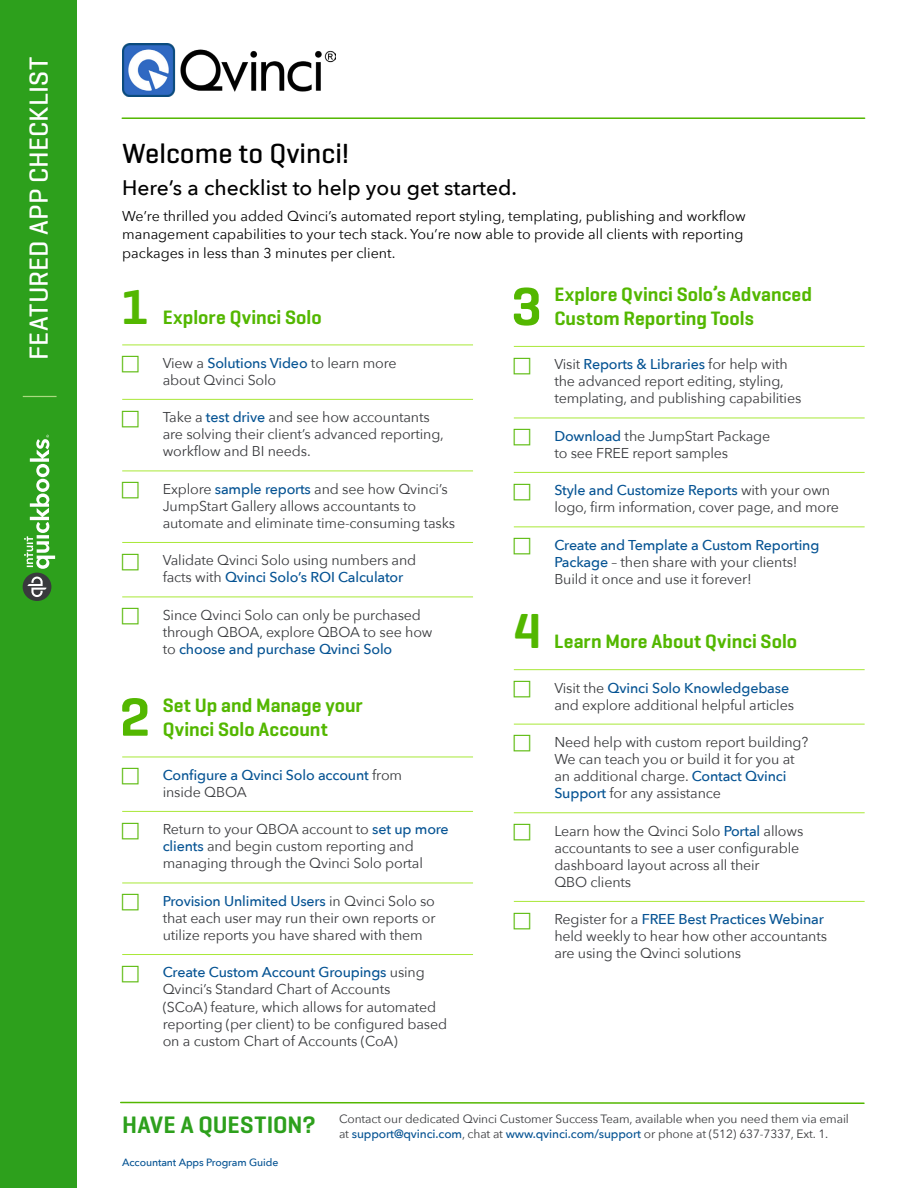
<style>
.page{position:relative;width:918px;height:1188px;background:#fff}
.page>*{position:absolute;margin:0;border:0;box-sizing:border-box;transform-origin:0 0}
.t1{font:600 54.75px "Geogrotesque";color:#53b700}
.t2{font:600 49.5px "Geogrotesque";color:#53b700}
.t3{font:500 28.5px "Geogrotesque";color:#000}
.t4{font:500 27px "Geogrotesque";letter-spacing:.005em;color:#fff}
.t5{font:600 24px "Geogrotesque";letter-spacing:.005em;color:#2da01c}
.t6{font:500 21px "Avenir Next";color:#000}
.t7{font:600 19.5px/24px "Geogrotesque";color:#53b700}
.t8{font:14.25px/17.1px "Avenir Next";letter-spacing:-.01em;color:#393a3d}
.t9{font:14.25px/18.8px "Avenir Next";color:#000}
.t10{font:500 14.25px/17.1px "Avenir Next";letter-spacing:-.01em;color:#055393}
.t11{font:12px/14.4px "Avenir Next";letter-spacing:-.01em;color:#393a3d}
.t12{font:500 10.5px "Avenir Next";letter-spacing:-.01em;color:#055393}
.s1{font-weight:500;color:#055393}
.s2{font-weight:400;color:#393a3d}
</style>
<div class="page">
<div style="left:0;top:0;width:77px;height:1188px;background:#2da01c"></div>
<div style="left:23px;top:573px;width:28px;height:28px;background:#393a3d;border-radius:50%"></div>
<svg style="left:28px;top:577px;width:18px;height:20px"></svg>
<svg style="left:24px;top:435px;width:31px;height:134px"></svg>
<svg style="left:120px;top:1101px;width:745px;height:3px"></svg>
<hr style="left:23px;top:396px;width:34px;height:1px;background:#a9db80">
<hr style="left:122px;top:345px;width:351px;height:1px;background:#a9e838">
<hr style="left:122px;top:399px;width:351px;height:1px;background:#a9e838">
<hr style="left:122px;top:471px;width:351px;height:1px;background:#a9e838">
<hr style="left:122px;top:542px;width:351px;height:1px;background:#a9e838">
<hr style="left:122px;top:597px;width:351px;height:1px;background:#a9e838">
<hr style="left:122px;top:757px;width:351px;height:1px;background:#a9e838">
<hr style="left:122px;top:811px;width:351px;height:1px;background:#a9e838">
<hr style="left:122px;top:883px;width:351px;height:1px;background:#a9e838">
<hr style="left:122px;top:954px;width:351px;height:1px;background:#a9e838">
<hr style="left:514px;top:346px;width:351px;height:1px;background:#a9e838">
<hr style="left:514px;top:418px;width:351px;height:1px;background:#a9e838">
<hr style="left:514px;top:472px;width:351px;height:1px;background:#a9e838">
<hr style="left:514px;top:527px;width:351px;height:1px;background:#a9e838">
<hr style="left:514px;top:669px;width:351px;height:1px;background:#a9e838">
<hr style="left:514px;top:724px;width:351px;height:1px;background:#a9e838">
<hr style="left:514px;top:813px;width:351px;height:1px;background:#a9e838">
<hr style="left:514px;top:901px;width:351px;height:1px;background:#a9e838">
<hr style="left:122px;top:117px;width:743px;height:2px;background:#53b700">
<img style="left:122px;top:44px;width:214px;height:53px">
<h3 class="t4" style="left:22px;top:360px;width:305px;rotate:-90deg">FEATURED APP CHECKLIST</h3>
<h3 class="t3" style="left:122px;top:136px;width:228px">Welcome to Qvinci!</h3>
<h3 class="t6" style="left:122px;top:170px;width:396px">Here’s a checklist to help you get started.</h3>
<p class="t9" style="left:122px;top:206px;width:625px">We’re thrilled you added Qvinci’s automated report styling, templating, publishing and workflow management capabilities to your tech stack. You’re now able to provide all clients with reporting packages in less than 3 minutes per client.</p>
<h2 class="t2" style="left:122px;top:276px;width:27px">1</h2>
<h3 class="t7" style="left:163px;top:305px;width:160px">Explore Qvinci Solo</h3>
<p class="t8" style="left:163px;top:354px;width:235px">View a <span class="s1">Solutions Video</span> to learn more about Qvinci Solo</p>
<p class="t8" style="left:163px;top:408px;width:283px">Take a <span class="s1">test drive</span> and see how accountants are solving their client’s advanced reporting, workflow and BI needs.</p>
<p class="t8" style="left:163px;top:480px;width:294px">Explore <span class="s1">sample reports</span> and see how Qvinci’s<br>JumpStart Gallery allows accountants to automate and eliminate time-consuming tasks</p>
<p class="t8" style="left:163px;top:551px;width:255px">Validate Qvinci Solo using numbers and facts with <span class="s1">Qvinci Solo’s ROI Calculator</span></p>
<p class="t8" style="left:163px;top:606px;width:271px">Since Qvinci Solo can only be purchased through QBOA, explore QBOA to see how to <span class="s1">choose and purchase Qvinci Solo</span></p>
<h1 class="t1" style="left:120px;top:683px;width:32px">2</h1>
<h3 class="t7" style="left:163px;top:693px;width:202px">Set Up and Manage your<br>Qvinci Solo Account</h3>
<p class="t10" style="left:163px;top:766px;width:241px">Configure a Qvinci Solo account <span class="s2">from inside QBOA</span></p>
<p class="t8" style="left:163px;top:820px;width:288px">Return to your QBOA account to <span class="s1">set up more clients</span> and begin custom reporting and managing through the Qvinci Solo portal</p>
<p class="t8" style="left:163px;top:892px;width:274px;text-align:justify"><span class="s1">Provision Unlimited Users</span> in Qvinci Solo so that each user may run their own reports or utilize reports you have shared with them</p>
<p class="t8" style="left:163px;top:963px;width:286px"><span class="s1">Create Custom Account Groupings</span> using Qvinci’s Standard Chart of Accounts<br>(SCoA) feature, which allows for automated reporting (per client) to be configured based on a custom Chart of Accounts (CoA)</p>
<h1 class="t1" style="left:511px;top:272px;width:32px">3</h1>
<h3 class="t7" style="left:554px;top:282px;width:259px">Explore Qvinci Solo’s Advanced<br>Custom Reporting Tools</h3>
<p class="t8" style="left:554px;top:355px;width:249px">Visit <span class="s1">Reports &amp; Libraries</span> for help with the advanced report editing, styling, templating, and publishing capabilities</p>
<p class="t8" style="left:554px;top:427px;width:217px"><span class="s1">Download</span> the JumpStart Package to see FREE report samples</p>
<p class="t8" style="left:554px;top:481px;width:286px"><span class="s1">Style and Customize Reports</span> with your own logo, firm information, cover page, and more</p>
<p class="t8" style="left:554px;top:536px;width:267px"><span class="s1">Create and Template a Custom Reporting<br>Package</span> – then share with your clients!<br>Build it once and use it forever!</p>
<h2 class="t2" style="left:514px;top:601px;width:29px">4</h2>
<h3 class="t7" style="left:554px;top:630px;width:244px">Learn More About Qvinci Solo</h3>
<p class="t8" style="left:554px;top:678px;width:241px">Visit the <span class="s1">Qvinci Solo Knowledgebase </span>and explore additional helpful articles</p>
<p class="t8" style="left:554px;top:733px;width:256px">Need help with custom report building?<br>We can teach you or build it for you at an additional charge. <span class="s1">Contact Qvinci Support</span> for any assistance</p>
<p class="t8" style="left:554px;top:822px;width:251px">Learn how the Qvinci Solo <span class="s1">Portal</span> allows accountants to see a user configurable dashboard layout across all their<br>QBO clients</p>
<p class="t8" style="left:554px;top:910px;width:274px">Register for a <span class="s1">FREE Best Practices Webinar </span>held weekly to hear how other accountants are using the Qvinci solutions</p>
<h3 class="t5" style="left:122px;top:1110px;width:195px">HAVE A QUESTION?</h3>
<p class="t12" style="left:122px;top:1153px;width:158px">Accountant Apps Program Guide</p>
<p class="t11" style="left:339px;top:1111px;width:511px">Contact our dedicated Qvinci Customer Success Team, available when you need them via email at <span class="s1">support@qvinci.com</span>, chat at <span class="s1">www.qvinci.com/support</span> or phone at (512) 637-7337, Ext. 1.</p>
</div>
